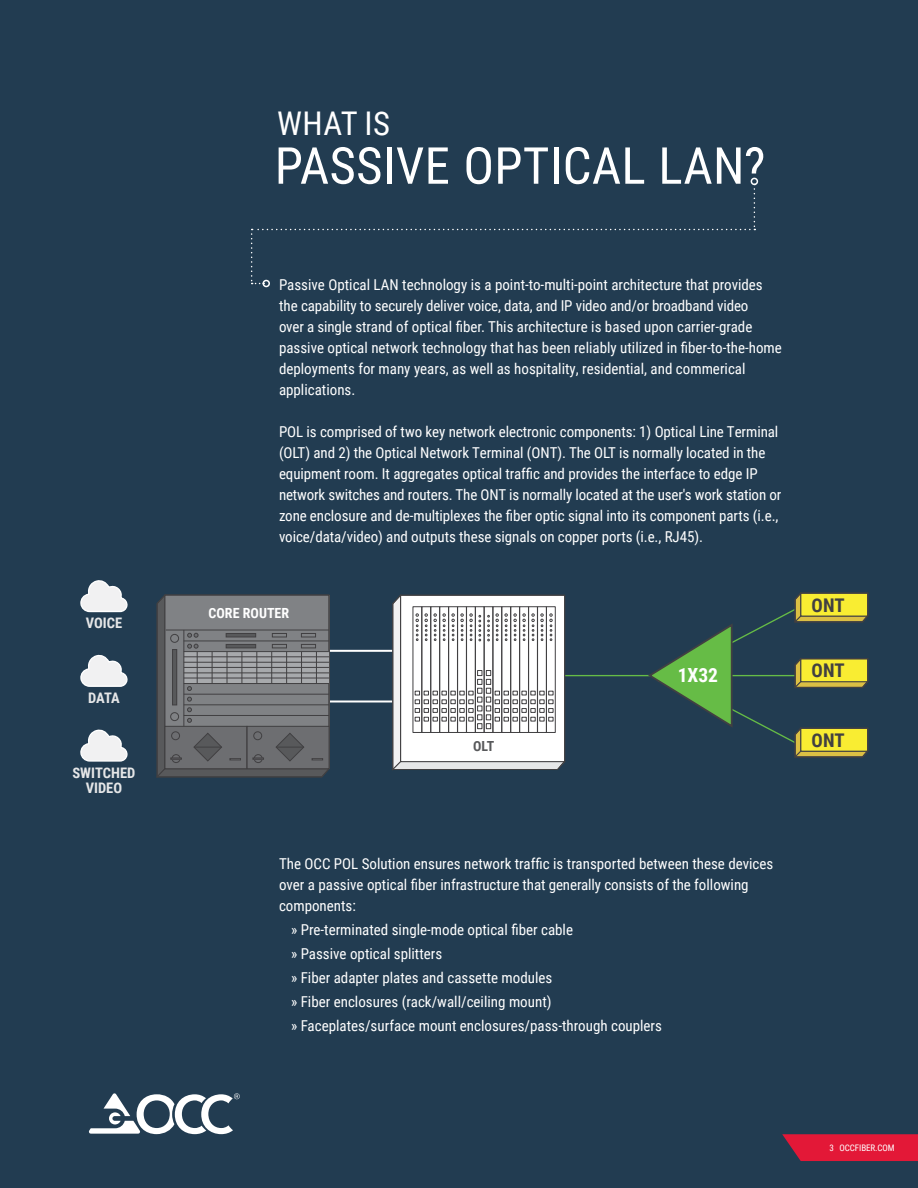
<style>
.page{position:relative;width:918px;height:1188px;background:#fff}
.page>*{position:absolute;margin:0;border:0;box-sizing:border-box;transform-origin:0 0}
.t1{font:51px "Roboto Condensed";letter-spacing:.005em;color:#fff}
.t2{font:32.7px "Roboto Condensed";letter-spacing:.015em;color:#fff}
.t3{font:700 19.5px "Roboto Condensed";color:#fff}
.t4{font:700 18.9px "Roboto Condensed";color:#414042}
.t5{font:15px/21px "Roboto Condensed";color:#fff}
.t6{font:700 14.55px/14.7px "Roboto Condensed";color:#e6e7e8;text-align:center}
.t7{font:700 13.95px "Roboto Condensed";color:#fff}
.t8{font:700 13.95px "Roboto Condensed";color:#58595b}
.t9{font:9px "Roboto Condensed";letter-spacing:-.01em;color:#fff}
</style>
<div class="page">
<div style="left:1px;top:0;width:917px;height:1188px;background:#223c51"></div>
<svg style="left:782px;top:1134px;width:136px;height:27px;background:#d31a39"></svg>
<svg style="left:750px;top:177px;width:8px;height:8px"></svg>
<svg style="left:251px;top:184px;width:504px;height:100px"></svg>
<div style="left:751px;top:178px;width:7px;height:7px;border:2px solid #fff;border-radius:50%"></div>
<div style="left:262px;top:280px;width:8px;height:7px;border:2px solid #fff;border-radius:50%"></div>
<hr style="left:316px;top:650px;width:92px;height:2px;background:#fff">
<hr style="left:316px;top:701px;width:92px;height:1px;background:#fff">
<hr style="left:560px;top:675px;width:249px;height:1px;background:#66bc46">
<svg style="left:392px;top:594px;width:174px;height:176px;background:#d6d6d7"></svg>
<svg style="left:156px;top:594px;width:174px;height:184px;background:#727477"></svg>
<hr style="left:166px;top:630px;width:163px;height:1px;background:#414042">
<svg style="left:80px;top:729px;width:48px;height:33px"></svg>
<svg style="left:80px;top:655px;width:48px;height:32px"></svg>
<svg style="left:80px;top:580px;width:48px;height:33px"></svg>
<svg style="left:646px;top:592px;width:223px;height:166px"></svg>
<svg style="left:89px;top:1093px;width:151px;height:41px"></svg>
<p class="t6" style="left:86px;top:615px;width:38px">VOICE</p>
<p class="t6" style="left:88px;top:690px;width:33px">DATA</p>
<p class="t6" style="left:72px;top:765px;width:65px">SWITCHED<br>VIDEO</p>
<h2 class="t2" style="left:277px;top:100px;width:114px">WHAT IS</h2>
<h1 class="t1" style="left:275px;top:130px;width:492px">PASSIVE OPTICAL LAN?</h1>
<p class="t5" style="left:279px;top:274px;width:504px">Passive Optical LAN technology is a point-to-multi-point architecture that provides the capability to securely deliver voice, data, and IP video and/or broadband video<br>over a single strand of optical fiber. This architecture is based upon carrier-grade passive optical network technology that has been reliably utilized in fiber-to-the-home deployments for many years, as well as hospitality, residential, and commerical applications.</p>
<p class="t5" style="left:279px;top:421px;width:504px">POL is comprised of two key network electronic components: 1) Optical Line Terminal (OLT) and 2) the Optical Network Terminal (ONT). The OLT is normally located in the equipment room. It aggregates optical traffic and provides the interface to edge IP network switches and routers. The ONT is normally located at the user's work station or zone enclosure and de-multiplexes the fiber optic signal into its component parts (i.e., voice/data/video) and outputs these signals on copper ports (i.e., RJ45).</p>
<p class="t7" style="left:209px;top:603px;width:82px">CORE ROUTER</p>
<p class="t4" style="left:812px;top:592px;width:35px">ONT</p>
<h3 class="t3" style="left:678px;top:661px;width:42px">1X32</h3>
<p class="t4" style="left:812px;top:657px;width:35px">ONT</p>
<p class="t8" style="left:473px;top:736px;width:23px">OLT</p>
<p class="t4" style="left:812px;top:727px;width:35px">ONT</p>
<p class="t5" style="left:279px;top:852px;width:496px">The OCC POL Solution ensures network traffic is transported between these devices over a passive optical fiber infrastructure that generally consists of the following components:</p>
<p class="t5" style="left:291px;top:917px;width:373px;line-height:24px">» Pre-terminated single-mode optical fiber cable<br>» Passive optical splitters<br>» Fiber adapter plates and cassette modules<br>» Fiber enclosures (rack/wall/ceiling mount)<br>» Faceplates/surface mount enclosures/pass-through couplers</p>
<p class="t9" style="left:829px;top:1142px;width:67px">3 OCCFIBER.COM</p>
</div>
